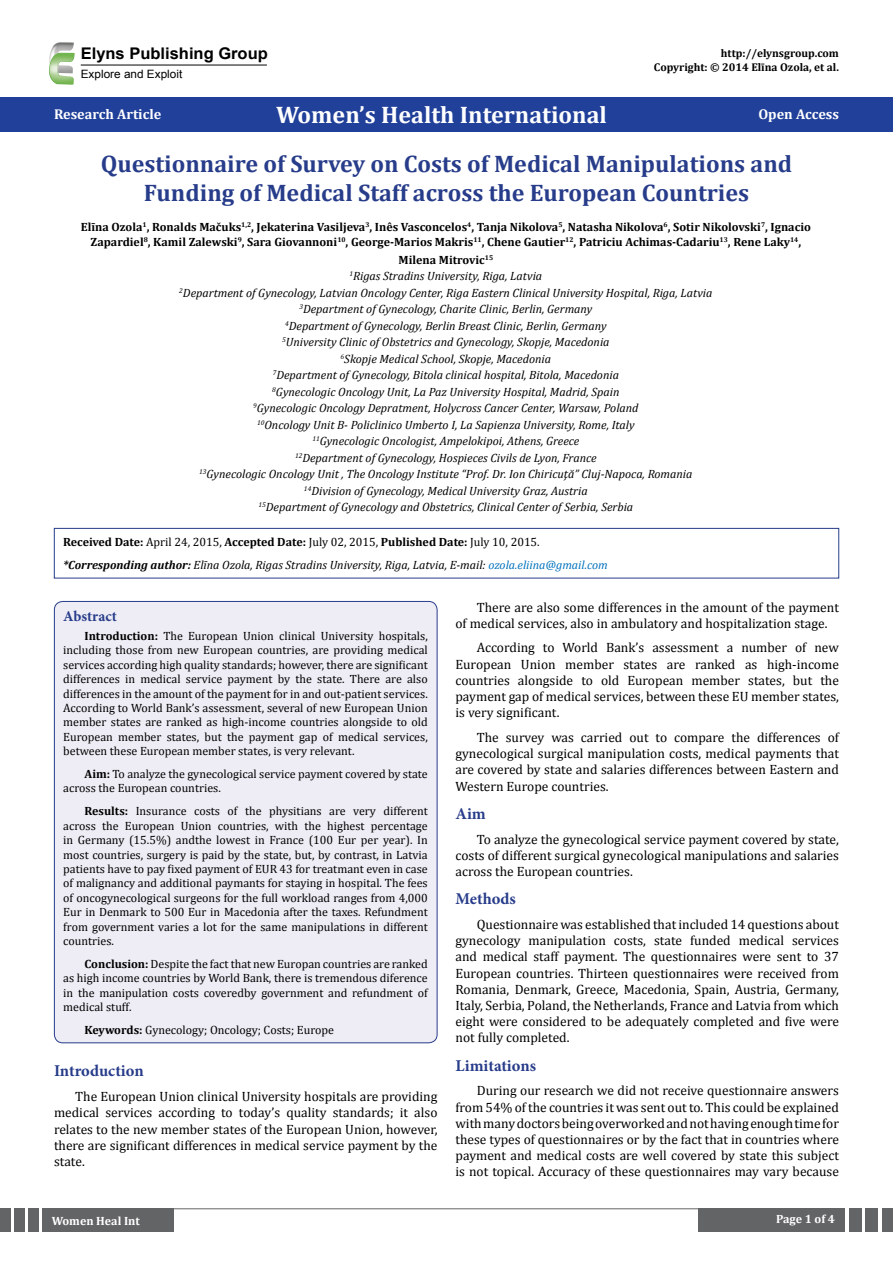
<style>
.page{position:relative;width:893px;height:1263px;background:#fff}
.page>*{position:absolute;margin:0;border:0;box-sizing:border-box;transform-origin:0 0}
.t1{font:700 24px/28.8px "Cambria";color:#273c8a;text-align:center}
.t2{font:700 24px "Cambria";color:#fff}
.t3{font:700 16.5px "Minion Pro";color:#273c8a}
.t4{font:700 16.05px "Arial";color:#000}
.t5{font:700 15px "Minion Pro";color:#273c8a}
.t6{font:700 14.25px "Cambria";color:#fff}
.t7{font:13.5px/16.2px "Cambria";color:#000;text-align:justify}
.t8{font:12px/14.4px "Cambria";color:#000;text-align:justify}
.t9{font:italic 12px/16.5px "Cambria";color:#000;text-align:center}
.t10{font:700 12px/14.4px "Cambria";color:#000;text-align:center}
.t11{font:700 12px "Cambria";color:#fff}
.t12{font:11.55px "Arial";color:#000}
.t13{font:700 11.25px/13.5px "Cambria";color:#000;text-align:right}
.s1{font-weight:700;font-style:normal}
.s2{font-style:normal}
.s3{font-weight:700}
.s4{color:#0072bc}
</style>
<div class="page">
<svg style="left:49px;top:52px;width:26px;height:32px"></svg>
<img style="left:49px;top:60px;width:13px;height:16px">
<img style="left:50px;top:42px;width:24px;height:10px">
<hr style="left:81px;top:65px;width:186px;height:1px;background:#000">
<div style="left:0;top:97px;width:893px;height:35px;background:#21409a"></div>
<div style="left:42px;top:1208px;width:11px;height:24px;background:#636466"></div>
<div style="left:28px;top:1208px;width:11px;height:24px;background:#636466"></div>
<div style="left:14px;top:1208px;width:11px;height:24px;background:#636466"></div>
<div style="left:0;top:1208px;width:11px;height:24px;background:#636466"></div>
<div style="left:47px;top:1208px;width:126px;height:24px;background:#636466"></div>
<div style="left:849px;top:1208px;width:12px;height:24px;background:#636466"></div>
<div style="left:865px;top:1208px;width:13px;height:24px;background:#636466"></div>
<div style="left:882px;top:1208px;width:11px;height:24px;background:#636466"></div>
<div style="left:699px;top:1208px;width:146px;height:24px;background:#636466"></div>
<hr style="left:45px;top:1208px;width:794px;height:1px;background:#636466">
<div style="left:54px;top:601px;width:383px;height:442px;background:#eeedf5;border-radius:9px"></div>
<svg style="left:54px;top:528px;width:785px;height:50px"></svg>
<p class="t4" style="left:81px;top:42px;width:189px">Elyns Publishing Group</p>
<p class="t12" style="left:81px;top:67px;width:103px">Explore and Exploit</p>
<p class="t13" style="left:654px;top:46px;width:186px">http://elynsgroup.com<br>Copyright: © 2014 Elīna Ozola, et al.</p>
<p class="t6" style="left:54px;top:104px;width:109px">Research Article</p>
<h1 class="t2" style="left:276px;top:98px;width:332px">Women’s Health International</h1>
<p class="t6" style="left:758px;top:104px;width:82px">Open Access</p>
<h1 class="t1" style="left:101px;top:148px;width:693px">Questionnaire of Survey on Costs of Medical Manipulations and<br>Funding of Medical Staff across the European Countries</h1>
<p class="t10" style="left:81px;top:219px;width:732px">Elīna Ozola<sup>1</sup>, Ronalds Mačuks<sup>1,2</sup>, Jekaterina Vasiljeva<sup>3</sup>, Inês Vasconcelos<sup>4</sup>, Tanja Nikolova<sup>5</sup>, Natasha Nikolova<sup>6</sup>, Sotir Nikolovski<sup>7</sup>, Ignacio<br>Zapardiel<sup>8</sup>, Kamil Zalewski<sup>9</sup>, Sara Giovannoni<sup>10</sup>, George-Marios Makris<sup>11</sup>, Chene Gautier<sup>12</sup>, Patriciu Achimas-Cadariu<sup>13</sup>, Rene Laky<sup>14</sup>,</p>
<p class="t9" style="left:179px;top:251px;width:535px"><span class="s1">Milena Mitrovic</span><sup>15<br></sup><sup>1</sup>Rigas Stradins University, Riga, Latvia<br><sup>2</sup>Department of Gynecology, Latvian Oncology Center, Riga Eastern Clinical University Hospital, Riga, Latvia <sup>3</sup>Department of Gynecology, Charite Clinic, Berlin, Germany<br><sup>4</sup>Department of Gynecology, Berlin Breast Clinic, Berlin, Germany<br><sup>5</sup>University Clinic of Obstetrics and Gynecology, Skopje, Macedonia<br><sup>6</sup>Skopje Medical School, Skopje, Macedonia<br><sup>7</sup>Department of Gynecology, Bitola clinical hospital, Bitola, Macedonia<br><sup>8</sup>Gynecologic Oncology Unit, La Paz University Hospital, Madrid, Spain<br><sup>9</sup>Gynecologic Oncology Depratment, Holycross Cancer Center, Warsaw, Poland<br><sup>10</sup>Oncology Unit B- Policlinico Umberto I, La Sapienza University, Rome, Italy<br><sup>11</sup>Gynecologic Oncologist, Ampelokipoi, Athens, Greece<br><sup>12</sup>Department of Gynecology, Hospieces Civils de Lyon, France<br><sup>13</sup>Gynecologic Oncology Unit , The Oncology Institute “Prof. Dr. Ion Chiricuţă” Cluj-Napoca, Romania <sup>14</sup>Division of Gynecology, Medical University Graz, Austria<br><sup>15</sup>Department of Gynecology and Obstetrics, Clinical Center of Serbia, Serbia</p>
<p class="t9" style="left:63px;top:530px;width:546px;line-height:23px;text-align:left"><span class="s1">Received Date:</span> <span class="s2">April 24, 2015,</span> <span class="s1">Accepted Date:</span> <span class="s2">July 02, 2015,</span> <span class="s1">Published Date:</span> <span class="s2">July 10, 2015. </span><span class="s3">*Corresponding author:</span> Elīna Ozola, Rigas Stradins University, Riga, Latvia, E-mail: <span class="s4">ozola.eliina@gmail.com</span></p>
<p class="t5" style="left:63px;top:606px;width:55px">Abstract</p>
<p class="t8" style="left:63px;top:628px;width:366px;text-indent:21px"><span class="s3">Introduction:</span> The European Union clinical University hospitals, including those from new European countries, are providing medical services according high quality standards; however, there are significant differences in medical service payment by the state. There are also differences in the amount of the payment for in and out-patient services.<br>According to World Bank’s assessment, several of new European Union member states are ranked as high-income countries alongside to old European member states, but the payment gap of medical services, between these European member states, is very relevant.</p>
<p class="t8" style="left:63px;top:767px;width:366px;text-indent:21px"><span class="s3">Aim:</span> To analyze the gynecological service payment covered by state across the European countries.</p>
<p class="t8" style="left:63px;top:804px;width:366px;text-indent:21px"><span class="s3">Results:</span> Insurance costs of the physitians are very different across the European Union countries, with the highest percentage in Germany (15.5%) andthe lowest in France (100 Eur per year). In most countries, surgery is paid by the state, but, by contrast, in Latvia patients have to pay fixed payment of EUR 43 for treatmant even in case of malignancy and additional paymants for staying in hospital. The fees of oncogynecological surgeons for the full workload ranges from 4,000<br>Eur in Denmark to 500 Eur in Macedonia after the taxes. Refundment from government varies a lot for the same manipulations in different countries.</p>
<p class="t8" style="left:63px;top:956px;width:366px;text-indent:21px"><span class="s3">Conclusion:</span> Despite the fact that new Europan countries are ranked as high income countries by World Bank, there is tremendous diference in the manipulation costs coveredby government and refundment of medical stuff.</p>
<p class="t8" style="left:85px;top:1023px;width:251px"><span class="s3">Keywords:</span> Gynecology; Oncology; Costs; Europe</p>
<p class="t3" style="left:54px;top:1059px;width:91px">Introduction</p>
<p class="t7" style="left:54px;top:1088px;width:385px;text-indent:21px">The European Union clinical University hospitals are providing medical services according to today’s quality standards; it also relates to the new member states of the European Union, however, there are significant differences in medical service payment by the state.</p>
<p class="t7" style="left:455px;top:599px;width:385px;text-indent:21px">There are also some differences in the amount of the payment of medical services, also in ambulatory and hospitalization stage.</p>
<p class="t7" style="left:455px;top:640px;width:385px;text-indent:21px">According to World Bank’s assessment a number of new European Union member states are ranked as high-income countries alongside to old European member states, but the payment gap of medical services, between these EU member states, is very significant.</p>
<p class="t7" style="left:455px;top:729px;width:385px;text-indent:21px">The survey was carried out to compare the differences of gynecological surgical manipulation costs, medical payments that are covered by state and salaries differences between Eastern and Western Europe countries.</p>
<p class="t3" style="left:455px;top:802px;width:32px">Aim</p>
<p class="t7" style="left:455px;top:831px;width:385px;text-indent:21px">To analyze the gynecological service payment covered by state, costs of different surgical gynecological manipulations and salaries across the European countries.</p>
<p class="t3" style="left:455px;top:887px;width:62px">Methods</p>
<p class="t7" style="left:455px;top:916px;width:385px;text-indent:21px">Questionnaire was established that included 14 questions about gynecology manipulation costs, state funded medical services and medical staff payment. The questionnaires were sent to 37<br>European countries. Thirteen questionnaires were received from Romania, Denmark, Greece, Macedonia, Spain, Austria, Germany, Italy, Serbia, Poland, the Netherlands, France and Latvia from which eight were considered to be adequately completed and five were not fully completed.</p>
<p class="t3" style="left:455px;top:1054px;width:82px">Limitations</p>
<p class="t7" style="left:455px;top:1083px;width:385px;text-indent:21px">During our research we did not receive questionnaire answers from 54% of the countries it was sent out to. This could be explained with many doctors being overworked and not having enough time for these types of questionnaires or by the fact that in countries where payment and medical costs are well covered by state this subject is not topical. Accuracy of these questionnaires may vary because</p>
<p class="t11" style="left:52px;top:1213px;width:90px">Women Heal Int</p>
<p class="t11" style="left:776px;top:1211px;width:60px">Page 1 of 4</p>
</div>
